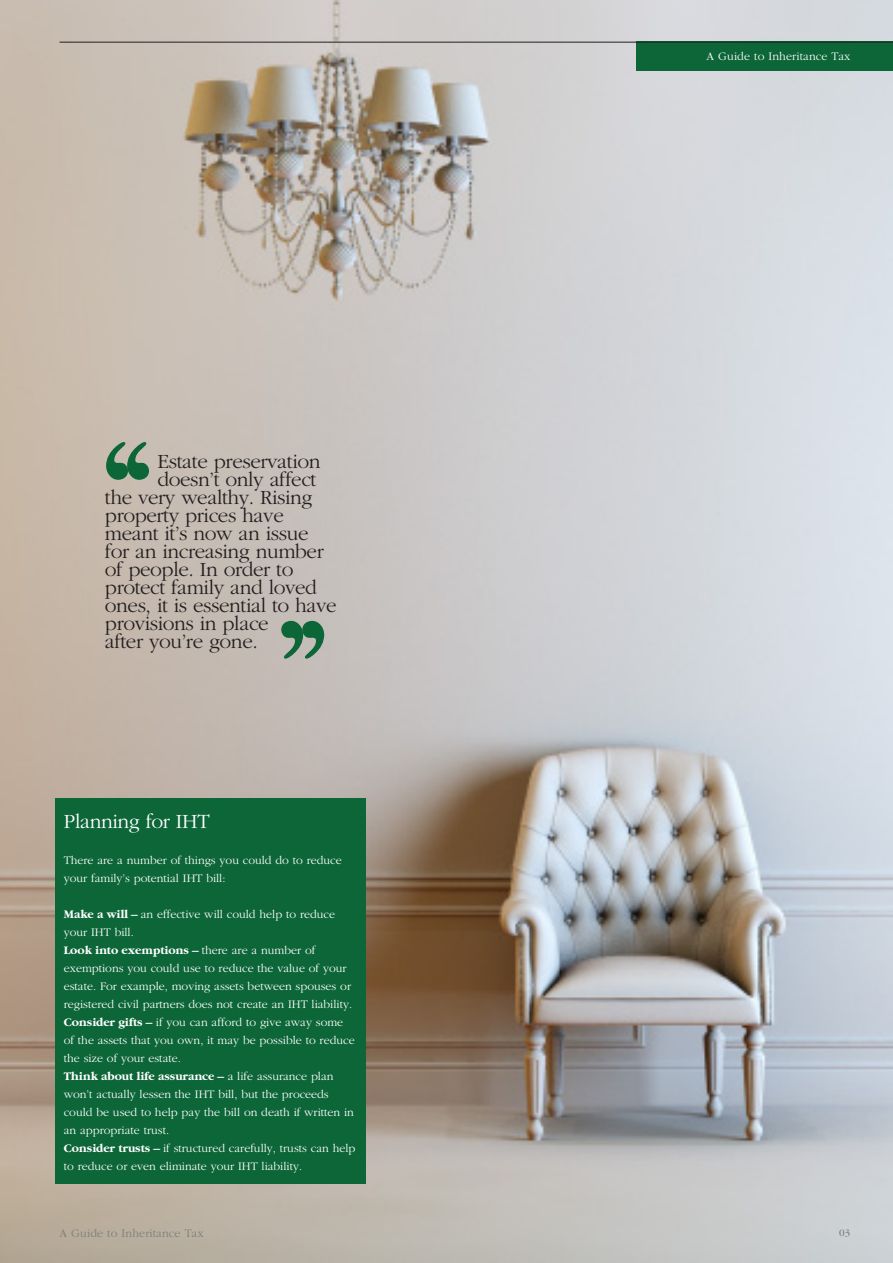
<style>
.page{position:relative;width:893px;height:1263px;background:#fff}
.page>*{position:absolute;margin:0;border:0;box-sizing:border-box;transform-origin:0 0}
.contentsub{font:300 21px "Garamond";letter-spacing:-.02em;color:#231f20}
.contentsub-2{font:300 21px "Garamond";letter-spacing:-.02em;color:#fff}
.bopy__BLK{font:300 12px/18px "Garamond";color:#fff}
.t1{font:300 12px "Garamond";letter-spacing:.01em;color:#7a7f79}
.t2{font:10.5px "Garamond";color:#7a7f79}
.s1{font-weight:700}
</style>
<div class="page">
<img style="left:0;top:0;width:893px;height:1263px">
<div style="left:637px;top:42px;width:256px;height:29px;background:#0c6638"></div>
<hr style="left:60px;top:42px;width:833px;height:1px;background:#231f20">
<svg style="left:106px;top:442px;width:43px;height:38px;background:#618d6f"></svg>
<svg style="left:281px;top:621px;width:43px;height:38px;background:#608d72"></svg>
<div style="left:55px;top:798px;width:311px;height:385px;background:#0c6638"></div>
<p class="contentsub" style="left:158px;top:450px;width:165px">Estate preservation</p>
<p class="contentsub" style="left:158px;top:468px;width:160px">doesn’t only affect</p>
<p class="contentsub" style="left:105px;top:486px;width:209px">the very wealthy. Rising</p>
<p class="contentsub" style="left:105px;top:504px;width:180px">property prices have</p>
<p class="contentsub" style="left:105px;top:522px;width:205px">meant it’s now an issue</p>
<p class="contentsub" style="left:105px;top:540px;width:220px">for an increasing number</p>
<p class="contentsub" style="left:105px;top:558px;width:190px">of people. In order to</p>
<p class="contentsub" style="left:105px;top:576px;width:214px">protect family and loved</p>
<p class="contentsub" style="left:105px;top:594px;width:233px">ones, it is essential to have</p>
<p class="contentsub" style="left:105px;top:612px;width:165px">provisions in place</p>
<p class="contentsub" style="left:105px;top:630px;width:154px">after you’re gone.</p>
<p class="contentsub-2" style="left:64px;top:810px;width:147px">Planning for IHT</p>
<p class="bopy__BLK" style="left:64px;top:851px;width:280px">There are a number of things you could do to reduce your family’s potential IHT bill:</p>
<p class="bopy__BLK" style="left:64px;top:905px;width:273px"><span class="s1">Make a will –</span> an effective will could help to reduce your IHT bill.</p>
<p class="bopy__BLK" style="left:64px;top:941px;width:290px"><span class="s1">Look into exemptions –</span> there are a number of exemptions you could use to reduce the value of your estate. For example, moving assets between spouses or registered civil partners does not create an IHT liability.</p>
<p class="bopy__BLK" style="left:64px;top:1013px;width:292px"><span class="s1">Consider gifts –</span> if you can afford to give away some of the assets that you own, it may be possible to reduce the size of your estate.</p>
<p class="bopy__BLK" style="left:64px;top:1067px;width:292px"><span class="s1">Think about life assurance –</span> a life assurance plan won’t actually lessen the IHT bill, but the proceeds could be used to help pay the bill on death if written in an appropriate trust.</p>
<p class="bopy__BLK" style="left:64px;top:1139px;width:293px"><span class="s1">Consider trusts –</span> if structured carefully, trusts can help to reduce or even eliminate your IHT liability.</p>
<p class="bopy__BLK" style="left:706px;top:48px;width:146px">A Guide to Inheritance Tax</p>
<p class="t1" style="left:60px;top:1227px;width:146px">A Guide to Inheritance Tax</p>
<p class="t2" style="left:839px;top:1227px;width:13px">03</p>
</div>
